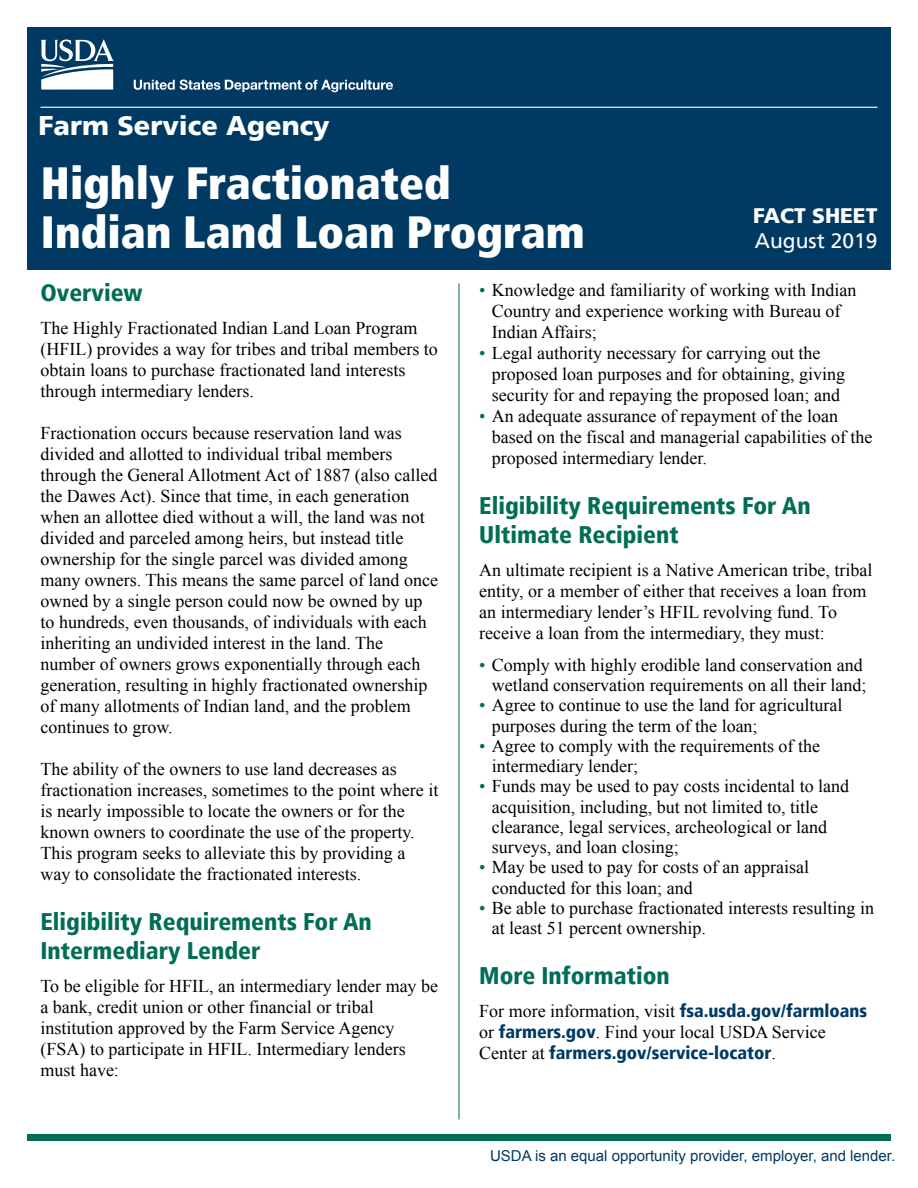
<style>
.page{position:relative;width:918px;height:1188px;background:#fff}
.page>*{position:absolute;margin:0;border:0;box-sizing:border-box;transform-origin:0 0}
.t1{font:900 condensed 45px/49.5px "Frutiger LT";color:#fff}
.t2{font:900 27px "Frutiger LT";color:#fff}
.t3{font:900 condensed 24px/28.8px "Frutiger LT";color:#006d55}
.t4{font:21px "Frutiger LT";color:#fff}
.t5{font:900 21px "Frutiger LT";color:#fff}
.t6{font:18px/21px "Times New Roman";color:#000}
.t7{font:900 condensed 18px "Frutiger LT";color:#003a63}
.t8{font:15px "Arial";color:#003a63}
.s1{color:#006d55}
.s2{font-family:"Frutiger LT";font-weight:900;font-stretch:condensed;color:#003a63}
.s3{font-family:"Times New Roman";font-weight:400;font-stretch:normal;color:#000}
</style>
<div class="page">
<div style="left:27px;top:27px;width:864px;height:243px;background:#003a63"></div>
<div style="left:27px;top:1134px;width:864px;height:7px;background:#006d55"></div>
<hr style="left:459px;top:284px;width:1px;height:835px;background:#006d55">
<svg style="left:40px;top:39px;width:74px;height:51px"></svg>
<svg style="left:134px;top:80px;width:259px;height:12px"></svg>
<hr style="left:40px;top:107px;width:838px;height:1px;background:#fff">
<h2 class="t2" style="left:39px;top:109px;width:293px">Farm Service Agency</h2>
<h1 class="t1" style="left:41px;top:158px;width:545px">Highly Fractionated<br>Indian Land Loan Program</h1>
<p class="t5" style="left:753px;top:203px;width:126px">FACT SHEET</p>
<p class="t4" style="left:755px;top:228px;width:124px">August 2019</p>
<h3 class="t3" style="left:40px;top:278px;width:104px">Overview</h3>
<p class="t6" style="left:40px;top:317px;width:399px">The Highly Fractionated Indian Land Loan Program (HFIL) provides a way for tribes and tribal members to obtain loans to purchase fractionated land interests through intermediary lenders.</p>
<p class="t6" style="left:40px;top:422px;width:399px">Fractionation occurs because reservation land was divided and allotted to individual tribal members through the General Allotment Act of 1887 (also called the Dawes Act). Since that time, in each generation when an allottee died without a will, the land was not divided and parceled among heirs, but instead title ownership for the single parcel was divided among many owners. This means the same parcel of land once owned by a single person could now be owned by up to hundreds, even thousands, of individuals with each inheriting an undivided interest in the land. The number of owners grows exponentially through each generation, resulting in highly fractionated ownership of many allotments of Indian land, and the problem continues to grow.</p>
<p class="t6" style="left:40px;top:758px;width:399px">The ability of the owners to use land decreases as fractionation increases, sometimes to the point where it is nearly impossible to locate the owners or for the known owners to coordinate the use of the property.<br>This program seeks to alleviate this by providing a way to consolidate the fractionated interests.</p>
<h3 class="t3" style="left:40px;top:907px;width:333px">Eligibility Requirements For An<br>Intermediary Lender</h3>
<p class="t6" style="left:40px;top:975px;width:399px">To be eligible for HFIL, an intermediary lender may be a bank, credit union or other financial or tribal institution approved by the Farm Service Agency (FSA) to participate in HFIL. Intermediary lenders must have:</p>
<p class="t6" style="left:492px;top:279px;width:366px;text-indent:-12px"><span class="s1">•</span> Knowledge and familiarity of working with Indian<br>Country and experience working with Bureau of<br>Indian Affairs;</p>
<p class="t6" style="left:492px;top:342px;width:355px;text-indent:-12px"><span class="s1">•</span> Legal authority necessary for carrying out the proposed loan purposes and for obtaining, giving security for and repaying the proposed loan; and</p>
<p class="t6" style="left:492px;top:405px;width:382px;text-indent:-12px"><span class="s1">•</span> An adequate assurance of repayment of the loan based on the fiscal and managerial capabilities of the proposed intermediary lender.</p>
<h3 class="t3" style="left:479px;top:491px;width:333px">Eligibility Requirements For An<br>Ultimate Recipient</h3>
<p class="t6" style="left:479px;top:559px;width:395px">An ultimate recipient is a Native American tribe, tribal entity, or a member of either that receives a loan from an intermediary lender’s HFIL revolving fund. To receive a loan from the intermediary, they must:</p>
<p class="t6" style="left:479px;top:654px;width:389px;line-height:20.2px;text-align:right"><span class="s1">•</span> Comply with highly erodible land conservation and wetland conservation requirements on all their land;</p>
<p class="t6" style="left:492px;top:695px;width:352px;line-height:20.2px;text-indent:-12px"><span class="s1">•</span> Agree to continue to use the land for agricultural purposes during the term of the loan;</p>
<p class="t6" style="left:492px;top:735px;width:330px;line-height:20.2px;text-indent:-12px"><span class="s1">•</span> Agree to comply with the requirements of the intermediary lender;</p>
<p class="t6" style="left:492px;top:776px;width:359px;line-height:20.2px;text-indent:-12px"><span class="s1">•</span> Funds may be used to pay costs incidental to land acquisition, including, but not limited to, title clearance, legal services, archeological or land surveys, and loan closing;</p>
<p class="t6" style="left:492px;top:857px;width:319px;line-height:20.2px;text-indent:-12px"><span class="s1">•</span> May be used to pay for costs of an appraisal conducted for this loan; and</p>
<p class="t6" style="left:492px;top:897px;width:384px;line-height:20.2px;text-indent:-12px"><span class="s1">•</span> Be able to purchase fractionated interests resulting in at least 51 percent ownership.</p>
<h3 class="t3" style="left:479px;top:961px;width:192px">More Information</h3>
<p class="t6" style="left:479px;top:1000px;width:389px">For more information, visit <span class="s2">fsa.usda.gov/farmloans </span>or <span class="s2">farmers.gov</span>. Find your local USDA Service</p>
<p class="t7" style="left:479px;top:1042px;width:298px"><span class="s3">Center at</span> farmers.gov/service-locator<span class="s3">.</span></p>
<p class="t8" style="left:490px;top:1146px;width:407px">USDA is an equal opportunity provider, employer, and lender.</p>
</div>
